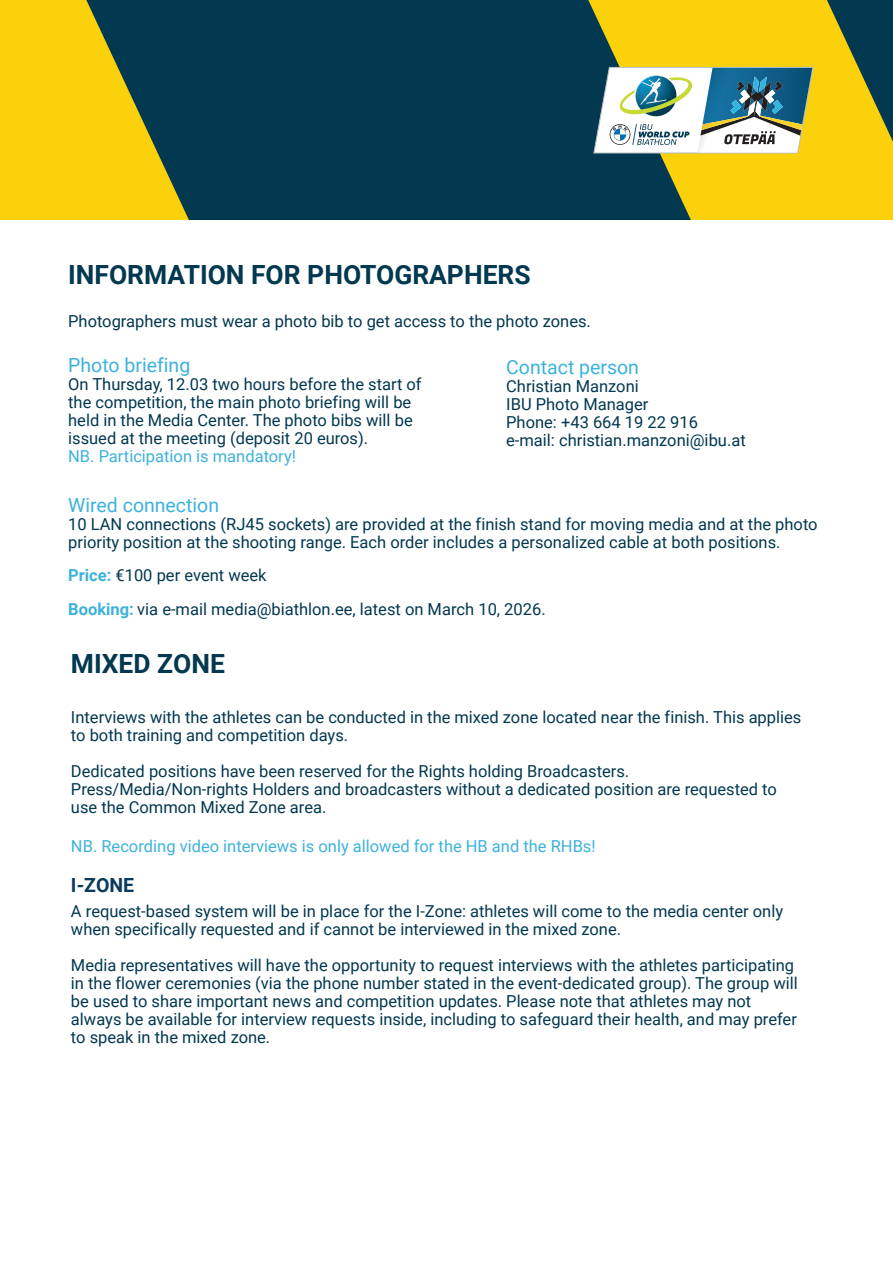
<style>
.page{position:relative;width:893px;height:1263px;background:#fff}
.page>*{position:absolute;margin:0;border:0;box-sizing:border-box;transform-origin:0 0}
.t1{font:700 26.4px "Roboto";color:#023850}
.t2{font:19.5px "Roboto";color:#3db2dd}
.t3{font:700 19.5px "Roboto";color:#0c3b5e}
.t4{font:16.5px/18px "Roboto";color:#023850}
.t5{font:16.5px "Roboto";color:#3db2dd}
.s1{font-weight:700;color:#3db2dd}
</style>
<div class="page">
<div style="left:0;top:1px;width:893px;height:219px;background:#023850"></div>
<svg style="left:589px;top:1px;width:304px;height:219px;fill:#fad10a"></svg>
<svg style="left:0;top:1px;width:189px;height:219px;fill:#fad10a"></svg>
<svg style="left:593px;top:67px;width:221px;height:86px;background:#9cb6b6"></svg>
<h1 class="t1" style="left:68px;top:256px;width:464px">INFORMATION FOR PHOTOGRAPHERS</h1>
<p class="t4" style="left:68px;top:312px;width:524px">Photographers must wear a photo bib to get access to the photo zones.</p>
<p class="t2" style="left:68px;top:351px;width:124px">Photo briefing</p>
<p class="t4" style="left:68px;top:374px;width:355px">On Thursday, 12.03 two hours before the start of the competition, the main photo briefing will be held in the Media Center. The photo bibs will be issued at the meeting (deposit 20 euros).</p>
<p class="t5" style="left:68px;top:444px;width:229px">NB. Participation is mandatory!</p>
<p class="t2" style="left:506px;top:354px;width:134px">Contact person</p>
<p class="t4" style="left:506px;top:377px;width:241px">Christian Manzoni<br>IBU Photo Manager<br>Phone: +43 664 19 22 916 e-mail: christian.manzoni@ibu.at</p>
<p class="t2" style="left:68px;top:491px;width:152px">Wired connection</p>
<p class="t4" style="left:68px;top:514px;width:751px">10 LAN connections (RJ45 sockets) are provided at the finish stand for moving media and at the photo priority position at the shooting range. Each order includes a personalized cable at both positions.</p>
<p class="t4" style="left:68px;top:557px;width:479px;line-height:34.2px"><span class="s1">Price:</span> €100 per event week<br><span class="s1">Booking:</span> via e-mail media@biathlon.ee, latest on March 10, 2026.</p>
<h1 class="t1" style="left:71px;top:645px;width:155px">MIXED ZONE</h1>
<p class="t4" style="left:71px;top:707px;width:732px">Interviews with the athletes can be conducted in the mixed zone located near the finish. This applies to both training and competition days.</p>
<p class="t4" style="left:71px;top:761px;width:707px">Dedicated positions have been reserved for the Rights holding Broadcasters.<br>Press/Media/Non-rights Holders and broadcasters without a dedicated position are requested to use the Common Mixed Zone area.</p>
<p class="t5" style="left:71px;top:835px;width:526px">NB. Recording video interviews is only allowed for the HB and the RHBs!</p>
<p class="t3" style="left:71px;top:871px;width:65px">I-ZONE</p>
<p class="t4" style="left:71px;top:901px;width:714px">A request-based system will be in place for the I-Zone: athletes will come to the media center only when specifically requested and if cannot be interviewed in the mixed zone.</p>
<p class="t4" style="left:71px;top:955px;width:728px">Media representatives will have the opportunity to request interviews with the athletes participating in the flower ceremonies (via the phone number stated in the event-dedicated group). The group will be used to share important news and competition updates. Please note that athletes may not always be available for interview requests inside, including to safeguard their health, and may prefer to speak in the mixed zone.</p>
</div>
